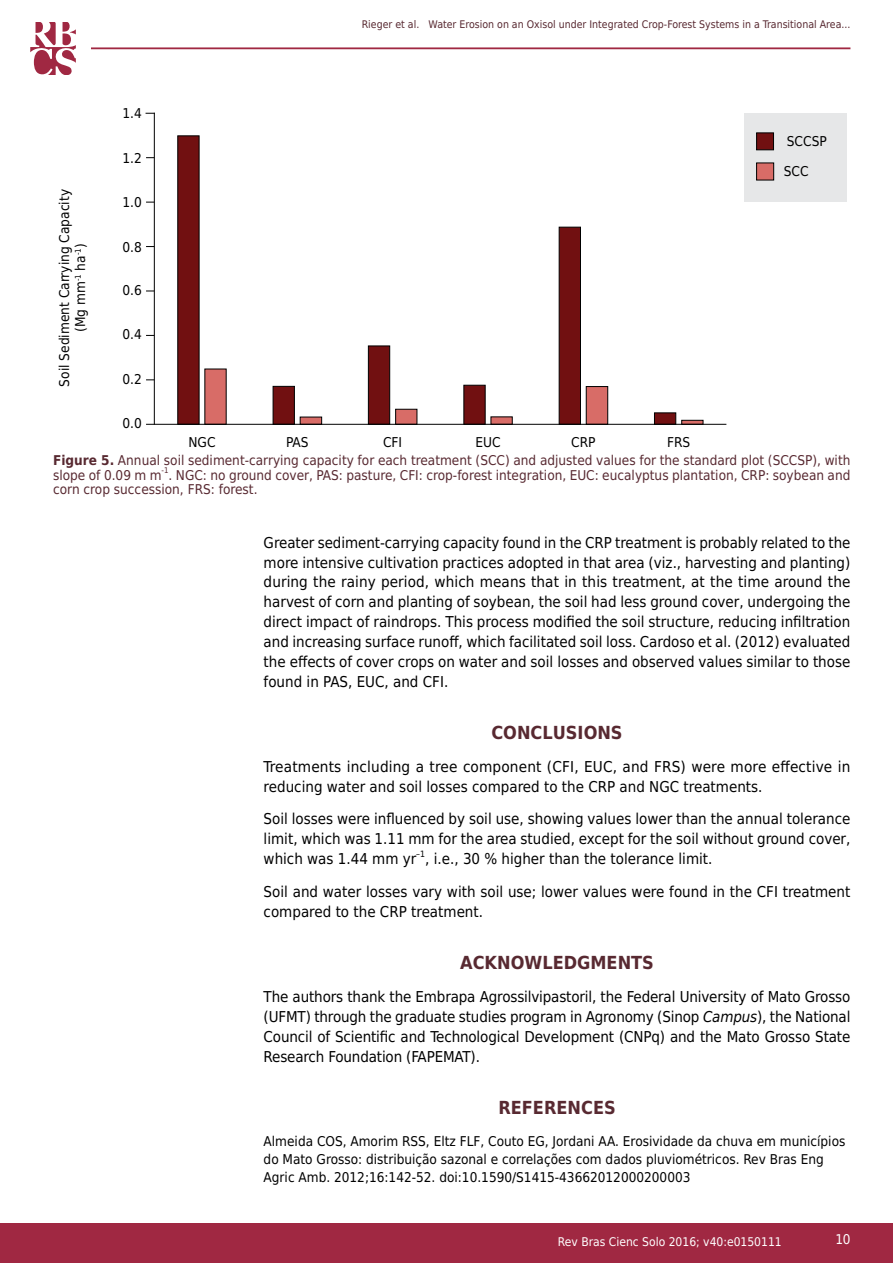
<style>
.page{position:relative;width:893px;height:1263px;background:#fff}
.page>*{position:absolute;margin:0;border:0;box-sizing:border-box;transform-origin:0 0}
.t1{font:700 18px "DejaVu Sans Condensed";color:#582931}
.t2{font:15px/19.8px "DejaVu Sans Condensed";color:#000;text-align:justify}
.t3{font:13.65px/16.4px "DejaVu Sans Condensed";color:#000;text-align:center}
.t4{font:13.5px/14.2px "DejaVu Sans Condensed";color:#582931}
.t5{font:13.5px/18.3px "DejaVu Sans Condensed";color:#000}
.t6{font:13.5px "DejaVu Sans Condensed";color:#fff}
.t7{font:12px "DejaVu Sans Condensed";color:#fff}
.t8{font:10.5px "DejaVu Sans Condensed";color:#582931}
.t9{font:8.7px "DejaVu Sans Condensed";color:#000}
.t10{font:7.8px "DejaVu Sans Condensed";color:#582931}
.s1{font-weight:700}
.s2{font-style:italic}
</style>
<div class="page">
<div style="left:0;top:1223px;width:893px;height:40px;background:#a02842"></div>
<hr style="left:91px;top:47px;width:759px;height:2px;background:#a02842">
<svg style="left:30px;top:22px;width:46px;height:52px"></svg>
<div style="left:654px;top:412px;width:22px;height:13px;background:#711011;border:1px solid #000"></div>
<svg style="left:681px;top:420px;width:22px;height:4px"></svg>
<div style="left:559px;top:227px;width:22px;height:198px;background:#711011;border:1px solid #000"></div>
<div style="left:586px;top:386px;width:22px;height:39px;background:#d86c67;border:1px solid #000"></div>
<div style="left:463px;top:385px;width:22px;height:40px;background:#711011"></div>
<svg style="left:491px;top:416px;width:22px;height:9px"></svg>
<div style="left:368px;top:346px;width:22px;height:79px;background:#711011;border:1px solid #000"></div>
<div style="left:395px;top:409px;width:22px;height:16px;background:#d86c67;border:1px solid #000"></div>
<div style="left:273px;top:386px;width:22px;height:39px;background:#711011;border:1px solid #000"></div>
<svg style="left:300px;top:417px;width:22px;height:8px"></svg>
<div style="left:177px;top:135px;width:22px;height:290px;background:#711011;border:1px solid #000"></div>
<div style="left:204px;top:369px;width:23px;height:56px;background:#d86c67"></div>
<hr style="left:154px;top:113px;width:1px;height:311px;background:#000">
<hr style="left:154px;top:424px;width:572px;height:1px;background:#000">
<div style="left:744px;top:113px;width:102px;height:89px;background:#e6e7e8"></div>
<div style="left:756px;top:132px;width:18px;height:18px;background:#711011;border:1px solid #000"></div>
<div style="left:756px;top:163px;width:18px;height:17px;background:#d86c67;border:1px solid #000"></div>
<p class="t3" style="left:56px;top:387px;width:199px;rotate:-90deg">Soil Sediment Carrying Capacity (Mg mm<sup>-1</sup> ha<sup>-1</sup>)</p>
<p class="t3" style="left:122px;top:105px;width:21px">1.4</p>
<p class="t3" style="left:122px;top:150px;width:21px">1.2</p>
<p class="t3" style="left:122px;top:193px;width:21px">1.0</p>
<p class="t3" style="left:122px;top:238px;width:21px">0.8</p>
<p class="t3" style="left:122px;top:282px;width:21px">0.6</p>
<p class="t3" style="left:122px;top:326px;width:21px">0.4</p>
<p class="t3" style="left:122px;top:371px;width:21px">0.2</p>
<p class="t3" style="left:122px;top:414px;width:21px">0.0</p>
<p class="t8" style="left:362px;top:16px;width:490px">Rieger et al. Water Erosion on an Oxisol under Integrated Crop-Forest Systems in a Transitional Area...</p>
<p class="t3" style="left:787px;top:133px;width:41px">SCCSP</p>
<p class="t3" style="left:784px;top:163px;width:26px">SCC</p>
<p class="t3" style="left:188px;top:434px;width:29px">NGC</p>
<p class="t3" style="left:286px;top:434px;width:24px">PAS</p>
<p class="t3" style="left:383px;top:434px;width:21px">CFI</p>
<p class="t3" style="left:475px;top:434px;width:27px">EUC</p>
<p class="t3" style="left:571px;top:434px;width:26px">CRP</p>
<p class="t3" style="left:667px;top:434px;width:25px">FRS</p>
<p class="t4" style="left:53px;top:453px;width:799px"><span class="s1">Figure 5.</span> Annual soil sediment-carrying capacity for each treatment (SCC) and adjusted values for the standard plot (SCCSP), with slope of 0.09 m m</p>
<p class="t10" style="left:162px;top:464px;width:9px">-1</p>
<p class="t4" style="left:53px;top:467px;width:799px;text-indent:115px">. NGC: no ground cover, PAS: pasture, CFI: crop-forest integration, EUC: eucalyptus plantation, CRP: soybean and corn crop succession, FRS: forest.</p>
<p class="t2" style="left:264px;top:532px;width:588px">Greater sediment-carrying capacity found in the CRP treatment is probably related to the more intensive cultivation practices adopted in that area (viz., harvesting and planting) during the rainy period, which means that in this treatment, at the time around the harvest of corn and planting of soybean, the soil had less ground cover, undergoing the direct impact of raindrops. This process modified the soil structure, reducing infiltration and increasing surface runoff, which facilitated soil loss. Cardoso et al. (2012) evaluated the effects of cover crops on water and soil losses and observed values similar to those found in PAS, EUC, and CFI.</p>
<p class="t1" style="left:491px;top:718px;width:133px">CONCLUSIONS</p>
<p class="t2" style="left:264px;top:756px;width:588px">Treatments including a tree component (CFI, EUC, and FRS) were more effective in reducing water and soil losses compared to the CRP and NGC treatments.</p>
<p class="t2" style="left:264px;top:809px;width:588px">Soil losses were influenced by soil use, showing values lower than the annual tolerance limit, which was 1.11 mm for the area studied, except for the soil without ground cover, which was 1.44 mm yr</p>
<p class="t9" style="left:416px;top:847px;width:10px">–1</p>
<p class="t2" style="left:264px;top:842px;width:588px;line-height:32.5px;text-indent:162px">, i.e., 30 % higher than the tolerance limit.<br>Soil and water losses vary with soil use; lower values were found in the CFI treatment</p>
<p class="t2" style="left:264px;top:901px;width:221px">compared to the CRP treatment.</p>
<p class="t1" style="left:460px;top:948px;width:195px">ACKNOWLEDGMENTS</p>
<p class="t2" style="left:264px;top:986px;width:588px">The authors thank the Embrapa Agrossilvipastoril, the Federal University of Mato Grosso (UFMT) through the graduate studies program in Agronomy (Sinop <span class="s2">Campus</span>), the National Council of Scientific and Technological Development (CNPq) and the Mato Grosso State Research Foundation (FAPEMAT).</p>
<p class="t1" style="left:498px;top:1093px;width:119px">REFERENCES</p>
<p class="t5" style="left:264px;top:1131px;width:583px">Almeida COS, Amorim RSS, Eltz FLF, Couto EG, Jordani AA. Erosividade da chuva em municípios do Mato Grosso: distribuição sazonal e correlações com dados pluviométricos. Rev Bras Eng<br>Agric Amb. 2012;16:142-52. doi:10.1590/S1415-43662012000200003</p>
<p class="t7" style="left:558px;top:1231px;width:225px">Rev Bras Cienc Solo 2016; v40:e0150111</p>
<p class="t6" style="left:835px;top:1228px;width:17px">10</p>
</div>
